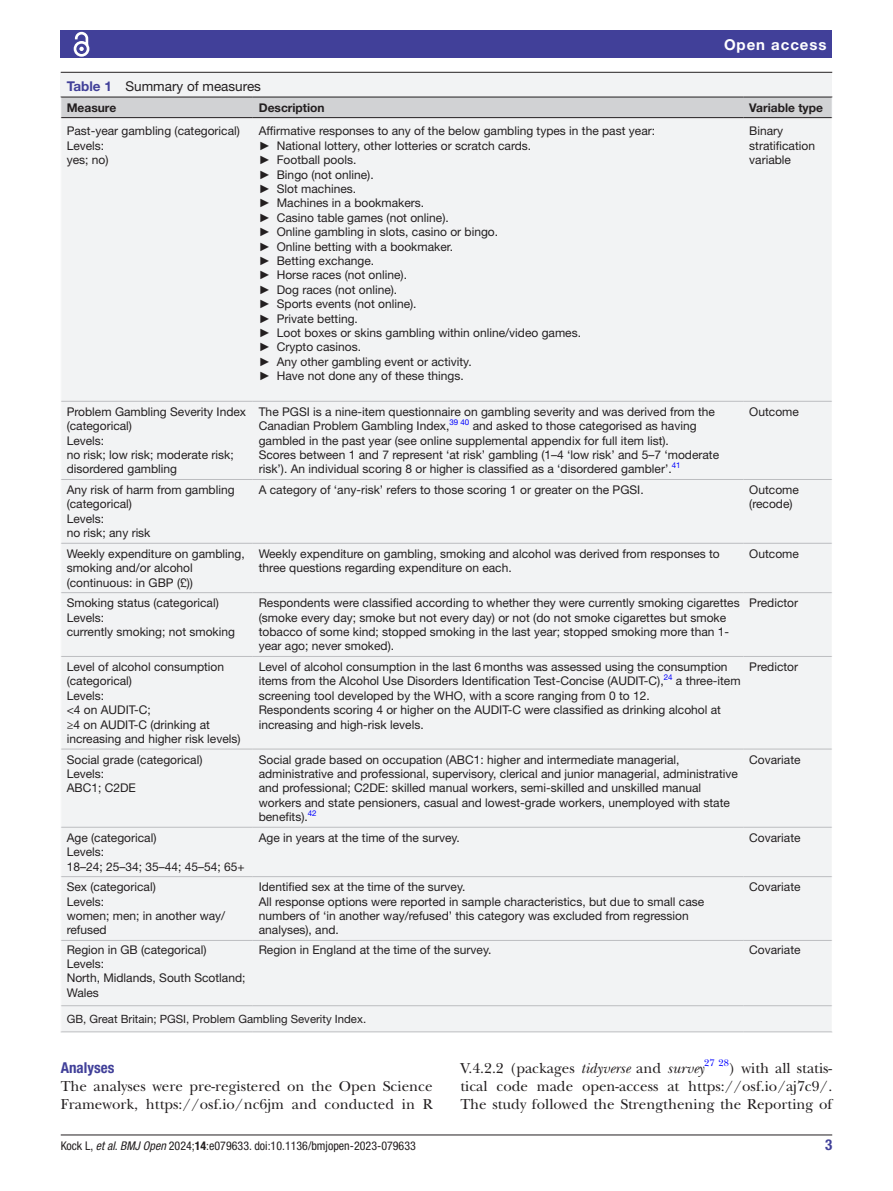
<style>
.page{position:relative;width:893px;height:1191px;background:#fff}
.page>*{position:absolute;margin:0;border:0;box-sizing:border-box;transform-origin:0 0}
.t1{font:15px/18.3px "New Baskerville";color:#231f20}
.t2{font:700 15px "Helvetica Neue LT Std";letter-spacing:.065em;color:#fff}
.t3{font:700 condensed 15px "Helvetica Neue LT Std";color:#414099}
.t4{font:13.5px "Helvetica Neue LT Std";color:#231f20}
.t5{font:12px/14.4px "Helvetica Neue LT Std";color:#231f20}
.t6{font:condensed 12px "Helvetica Neue LT Std";color:#231f20}
.t7{font:700 12px "Helvetica Neue LT Std";color:#231f20}
.t8{font:11.4px "Helvetica Neue LT Std";color:#231f20}
.t9{font:7.95px "Helvetica Neue LT Std";color:#00f}
.s1{font-weight:700;color:#414099}
.s2{font-family:"Arial"}
.s3{font-style:italic}
.s4{font-weight:700}
</style>
<div class="page">
<hr style="left:61px;top:1134px;width:771px;height:1px;background:#231f20">
<div style="left:61px;top:31px;width:771px;height:27px;background:#414099"></div>
<svg style="left:73px;top:31px;width:17px;height:26px"></svg>
<div style="left:61px;top:73px;width:771px;height:959px;background:#f2f3f4"></div>
<hr style="left:61px;top:72px;width:771px;height:1px;background:#231f20">
<hr style="left:61px;top:401px;width:192px;height:1px;background:#bcbdc0">
<hr style="left:253px;top:401px;width:490px;height:1px;background:#bcbdc0">
<hr style="left:743px;top:401px;width:89px;height:1px;background:#bcbdc0">
<hr style="left:61px;top:479px;width:192px;height:1px;background:#bcbdc0">
<hr style="left:253px;top:479px;width:490px;height:1px;background:#bcbdc0">
<hr style="left:743px;top:479px;width:89px;height:1px;background:#bcbdc0">
<hr style="left:61px;top:543px;width:192px;height:1px;background:#bcbdc0">
<hr style="left:253px;top:543px;width:490px;height:1px;background:#bcbdc0">
<hr style="left:743px;top:543px;width:89px;height:1px;background:#bcbdc0">
<hr style="left:61px;top:592px;width:192px;height:1px;background:#bcbdc0">
<hr style="left:253px;top:592px;width:490px;height:1px;background:#bcbdc0">
<hr style="left:743px;top:592px;width:89px;height:1px;background:#bcbdc0">
<hr style="left:61px;top:656px;width:192px;height:1px;background:#bcbdc0">
<hr style="left:253px;top:656px;width:490px;height:1px;background:#bcbdc0">
<hr style="left:743px;top:656px;width:89px;height:1px;background:#bcbdc0">
<hr style="left:61px;top:749px;width:192px;height:1px;background:#bcbdc0">
<hr style="left:253px;top:749px;width:490px;height:1px;background:#bcbdc0">
<hr style="left:743px;top:749px;width:89px;height:1px;background:#bcbdc0">
<hr style="left:61px;top:827px;width:192px;height:1px;background:#bcbdc0">
<hr style="left:253px;top:827px;width:490px;height:1px;background:#bcbdc0">
<hr style="left:743px;top:827px;width:89px;height:1px;background:#bcbdc0">
<hr style="left:61px;top:876px;width:192px;height:1px;background:#bcbdc0">
<hr style="left:253px;top:876px;width:490px;height:1px;background:#bcbdc0">
<hr style="left:743px;top:876px;width:89px;height:1px;background:#bcbdc0">
<hr style="left:61px;top:940px;width:192px;height:1px;background:#bcbdc0">
<hr style="left:253px;top:940px;width:490px;height:1px;background:#bcbdc0">
<hr style="left:743px;top:940px;width:89px;height:1px;background:#bcbdc0">
<hr style="left:61px;top:1005px;width:192px;height:1px;background:#bcbdc0">
<hr style="left:61px;top:1031px;width:192px;height:1px;background:#bcbdc0">
<hr style="left:253px;top:1031px;width:490px;height:1px;background:#bcbdc0">
<hr style="left:743px;top:1031px;width:89px;height:1px;background:#bcbdc0">
<hr style="left:253px;top:1005px;width:490px;height:1px;background:#bcbdc0">
<hr style="left:743px;top:1005px;width:89px;height:1px;background:#bcbdc0">
<svg style="left:60px;top:97px;width:773px;height:21px;background:#c5c6c8"></svg>
<p class="t2" style="left:724px;top:35px;width:104px">Open access</p>
<p class="t4" style="left:67px;top:78px;width:196px"><span class="s1">Table 1</span> Summary of measures</p>
<p class="t7" style="left:67px;top:100px;width:51px">Measure</p>
<p class="t7" style="left:259px;top:100px;width:67px">Description</p>
<p class="t7" style="left:749px;top:100px;width:75px">Variable type</p>
<p class="t5" style="left:67px;top:124px;width:175px">Past-year gambling (categorical)<br>Levels:<br>yes; no)</p>
<p class="t5" style="left:259px;top:124px;width:398px">Affirmative responses to any of the below gambling types in the past year: <span class="s2">►</span> National lottery, other lotteries or scratch cards.<br><span class="s2">►</span> Football pools.<br><span class="s2">►</span> Bingo (not online).<br><span class="s2">►</span> Slot machines.<br><span class="s2">►</span> Machines in a bookmakers.<br><span class="s2">►</span> Casino table games (not online).<br><span class="s2">►</span> Online gambling in slots, casino or bingo.<br><span class="s2">►</span> Online betting with a bookmaker.<br><span class="s2">►</span> Betting exchange.<br><span class="s2">►</span> Horse races (not online).<br><span class="s2">►</span> Dog races (not online).<br><span class="s2">►</span> Sports events (not online).<br><span class="s2">►</span> Private betting.<br><span class="s2">►</span> Loot boxes or skins gambling within online/video games.<br><span class="s2">►</span> Crypto casinos.<br><span class="s2">►</span> Any other gambling event or activity.<br><span class="s2">►</span> Have not done any of these things.</p>
<p class="t5" style="left:749px;top:124px;width:67px">Binary stratification variable</p>
<p class="t5" style="left:67px;top:404px;width:181px">Problem Gambling Severity Index (categorical)<br>Levels:<br>no risk; low risk; moderate risk; disordered gambling</p>
<p class="t5" style="left:259px;top:404px;width:462px">The PGSI is a nine-item questionnaire on gambling severity and was derived from the Canadian Problem Gambling Index,<sup>39</sup> <sup>40</sup> and asked to those categorised as having gambled in the past year (see online supplemental appendix for full item list).<br>Scores between 1 and 7 represent ‘at risk’ gambling (1–4 ‘low risk’ and 5–7 ‘moderate risk’). An individual scoring 8 or higher is classified as a ‘disordered gambler’.</p>
<p class="t5" style="left:749px;top:404px;width:51px">Outcome</p>
<p class="t9" style="left:672px;top:460px;width:10px">41</p>
<p class="t5" style="left:67px;top:482px;width:169px">Any risk of harm from gambling (categorical)<br>Levels:<br>no risk; any risk</p>
<p class="t5" style="left:259px;top:482px;width:386px">A category of ‘any-risk’ refers to those scoring 1 or greater on the PGSI.</p>
<p class="t5" style="left:749px;top:482px;width:51px">Outcome (recode)</p>
<p class="t5" style="left:67px;top:546px;width:180px">Weekly expenditure on gambling, smoking and/or alcohol (continuous: in GBP (£))</p>
<p class="t5" style="left:259px;top:546px;width:462px">Weekly expenditure on gambling, smoking and alcohol was derived from responses to three questions regarding expenditure on each.</p>
<p class="t5" style="left:749px;top:546px;width:51px">Outcome</p>
<p class="t5" style="left:67px;top:595px;width:170px">Smoking status (categorical)<br>Levels:<br>currently smoking; not smoking</p>
<p class="t5" style="left:259px;top:595px;width:482px">Respondents were classified according to whether they were currently smoking cigarettes (smoke every day; smoke but not every day) or not (do not smoke cigarettes but smoke tobacco of some kind; stopped smoking in the last year; stopped smoking more than 1- year ago; never smoked).</p>
<p class="t5" style="left:749px;top:595px;width:50px">Predictor</p>
<p class="t5" style="left:67px;top:659px;width:175px">Level of alcohol consumption (categorical)<br>Levels:<br>&lt;4 on AUDIT-C;<br>≥4 on AUDIT-C (drinking at increasing and higher risk levels)</p>
<p class="t5" style="left:259px;top:659px;width:470px">Level of alcohol consumption in the last 6months was assessed using the consumption items from the Alcohol Use Disorders Identification Test-Concise (AUDIT-C),</p>
<p class="t5" style="left:749px;top:659px;width:50px">Predictor</p>
<p class="t9" style="left:664px;top:672px;width:10px">24</p>
<p class="t5" style="left:676px;top:674px;width:66px">a three-item</p>
<p class="t5" style="left:259px;top:688px;width:464px">screening tool developed by the WHO, with a score ranging from 0 to 12.<br>Respondents scoring 4 or higher on the AUDIT-C were classified as drinking alcohol at increasing and high-risk levels.</p>
<p class="t5" style="left:67px;top:752px;width:137px">Social grade (categorical)<br>Levels:<br>ABC1; C2DE</p>
<p class="t5" style="left:259px;top:752px;width:481px">Social grade based on occupation (ABC1: higher and intermediate managerial, administrative and professional, supervisory, clerical and junior managerial, administrative and professional; C2DE: skilled manual workers, semi-skilled and unskilled manual workers and state pensioners, casual and lowest-grade workers, unemployed with state benefits).</p>
<p class="t9" style="left:308px;top:808px;width:10px">42</p>
<p class="t5" style="left:749px;top:752px;width:53px">Covariate</p>
<p class="t5" style="left:67px;top:830px;width:179px">Age (categorical)<br>Levels:<br>18–24; 25–34; 35–44; 45–54; 65+</p>
<p class="t5" style="left:259px;top:830px;width:203px">Age in years at the time of the survey.</p>
<p class="t5" style="left:749px;top:830px;width:53px">Covariate</p>
<p class="t5" style="left:67px;top:879px;width:160px">Sex (categorical)<br>Levels:<br>women; men; in another way/ refused</p>
<p class="t5" style="left:259px;top:879px;width:447px">Identified sex at the time of the survey.<br>All response options were reported in sample characteristics, but due to small case numbers of ‘in another way/refused’ this category was excluded from regression analyses), and.</p>
<p class="t5" style="left:749px;top:879px;width:53px">Covariate</p>
<p class="t5" style="left:67px;top:942px;width:180px">Region in GB (categorical)<br>Levels:<br>North, Midlands, South Scotland;<br>Wales</p>
<p class="t5" style="left:259px;top:942px;width:234px">Region in England at the time of the survey.</p>
<p class="t5" style="left:749px;top:942px;width:53px">Covariate</p>
<p class="t8" style="left:67px;top:1012px;width:301px">GB, Great Britain; PGSI, Problem Gambling Severity Index.</p>
<p class="t3" style="left:61px;top:1059px;width:55px">Analyses</p>
<p class="t1" style="left:61px;top:1077px;width:373px">The analyses were pre-registered on the Open Science<br>Framework, https://osf.io/nc6jm and conducted in R</p>
<p class="t1" style="left:460px;top:1059px;width:373px;text-align:justify">V.4.2.2 (packages <span class="s3">tidyverse</span> and <span class="s3">survey</span><sup>27</sup> <sup>28</sup>) with all statis&shy;tical code made open-access at https://osf.io/aj7c9/.<br>The study followed the Strengthening the Reporting of</p>
<p class="t6" style="left:61px;top:1138px;width:357px">Kock L, <span class="s3">et al</span>. <span class="s3">BMJ Open</span> 2024;<span class="s4">14</span>:e079633. doi:10.1136/bmjopen-2023-079633</p>
<p class="t3" style="left:825px;top:1135px;width:9px">3</p>
</div>
